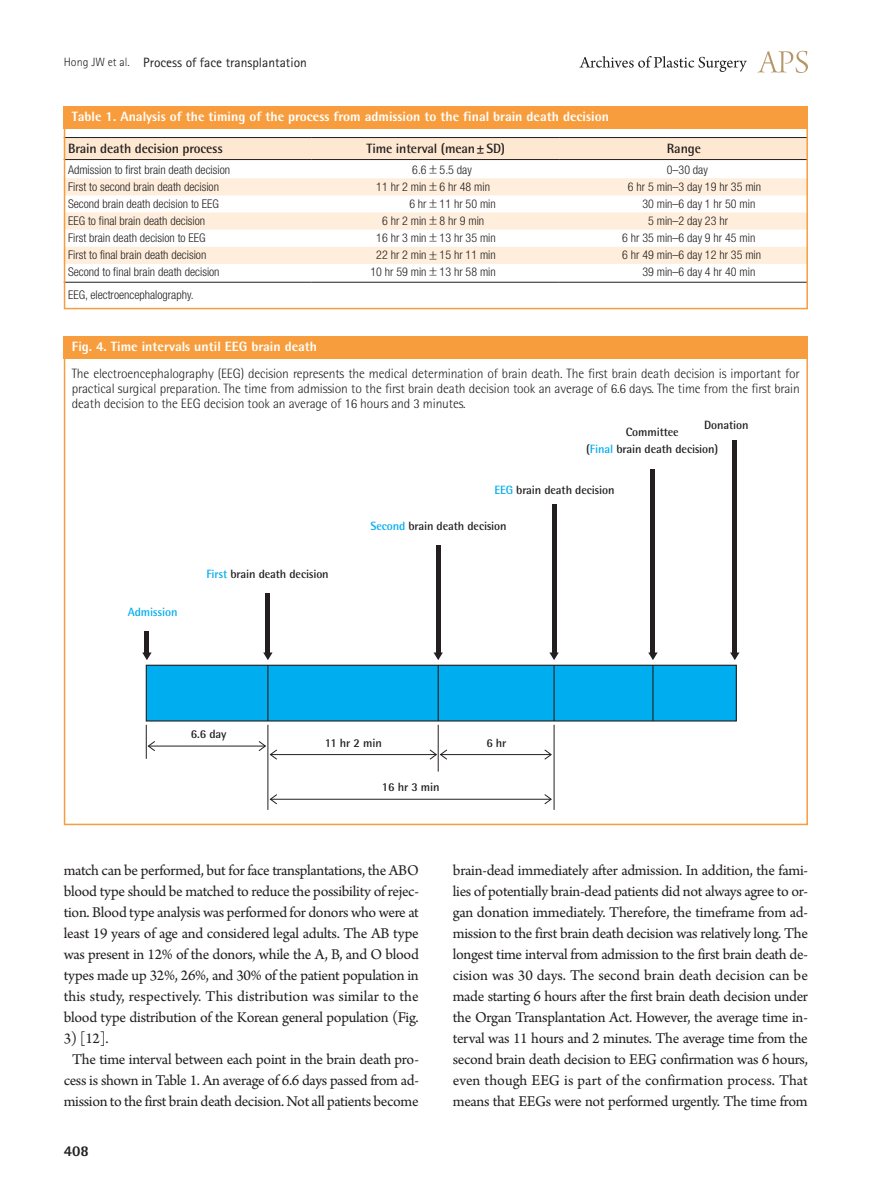
<style>
.page{position:relative;width:893px;height:1191px;background:#fff}
.page>*{position:absolute;margin:0;border:0;box-sizing:border-box;transform-origin:0 0}
.본문{font:15.75px/21px "Arno Pro";letter-spacing:-.02em;color:#231f20;text-align:center}
.본문_0{font:15.75px/21px "Arno Pro";letter-spacing:-.02em;color:#231f20;text-align:justify}
.t1{font:800 15px "Rotis Semi Sans Std";color:#231f20}
.그림설명{font:300 13.5px/15px "Rotis Semi Sans Std";letter-spacing:-.01em;color:#231f20;text-align:justify}
.표그림제목{font:800 13.5px "Rotis Semi Sans Std";color:#fff}
.표열제목{font:700 13.5px "Rotis Semi Sans Std";letter-spacing:-.01em;color:#231f20}
.t2{font:13.5px "Rotis Sans Serif Std";color:#231f20}
.표본문{font:300 condensed 12px "Helvetica Neue LT Std";color:#231f20}
.그림지문{font:700 12px "Rotis Semi Sans Std";letter-spacing:-.01em;color:#231f20}
.그림지문-2{font:700 12px "Rotis Semi Sans Std";letter-spacing:-.01em;color:#00aeef}
.s1{font-weight:300;font-size:12px}
.s2{font-family:"Dotum";font-weight:400;font-stretch:normal}
.s3{color:#00aeef}
</style>
<div class="page">
<svg style="left:757px;top:51px;width:51px;height:22px"></svg>
<svg style="left:579px;top:56px;width:168px;height:16px"></svg>
<div style="left:67px;top:138px;width:738px;height:21px;background:#fee8d1"></div>
<svg style="left:67px;top:160px;width:738px;height:122px"></svg>
<svg style="left:67px;top:178px;width:738px;height:86px;fill:#feeedb"></svg>
<hr style="left:64px;top:282px;width:248px;height:1px;background:#231f20">
<hr style="left:312px;top:282px;width:248px;height:1px;background:#231f20">
<hr style="left:560px;top:282px;width:248px;height:1px;background:#231f20">
<hr style="left:64px;top:137px;width:248px;height:1px;background:#231f20">
<hr style="left:312px;top:137px;width:248px;height:1px;background:#231f20">
<hr style="left:560px;top:137px;width:248px;height:1px;background:#231f20">
<hr style="left:64px;top:159px;width:248px;height:1px;background:#231f20">
<hr style="left:312px;top:159px;width:248px;height:1px;background:#231f20">
<hr style="left:560px;top:159px;width:248px;height:1px;background:#231f20">
<div style="left:64px;top:106px;width:744px;height:23px;background:#f89d3d"></div>
<div style="left:64px;top:106px;width:744px;height:203px;border:2px solid #f89d3d"></div>
<div style="left:146px;top:665px;width:590px;height:56px;background:#00aeef"></div>
<div style="left:146px;top:664px;width:591px;height:57px;border:1px solid #231f20"></div>
<div style="left:64px;top:336px;width:744px;height:22px;background:#f89d3d"></div>
<div style="left:64px;top:336px;width:744px;height:489px;border:2px solid #f89d3d"></div>
<hr style="left:145px;top:631px;width:4px;height:21px;background:#231f20">
<hr style="left:266px;top:593px;width:4px;height:59px;background:#231f20">
<hr style="left:436px;top:545px;width:4px;height:107px;background:#231f20">
<hr style="left:552px;top:503px;width:4px;height:149px;background:#231f20">
<hr style="left:651px;top:468px;width:4px;height:184px;background:#231f20">
<hr style="left:733px;top:440px;width:4px;height:212px;background:#231f20">
<svg style="left:142px;top:652px;width:10px;height:8px"></svg>
<svg style="left:263px;top:652px;width:10px;height:8px"></svg>
<svg style="left:433px;top:652px;width:10px;height:8px"></svg>
<svg style="left:549px;top:652px;width:10px;height:8px"></svg>
<svg style="left:648px;top:652px;width:10px;height:8px"></svg>
<svg style="left:730px;top:652px;width:9px;height:8px"></svg>
<hr style="left:267px;top:665px;width:1px;height:56px;background:#231f20">
<hr style="left:268px;top:725px;width:1px;height:85px;background:#231f20">
<hr style="left:438px;top:665px;width:1px;height:56px;background:#231f20">
<hr style="left:438px;top:725px;width:1px;height:46px;background:#231f20">
<hr style="left:553px;top:665px;width:2px;height:56px;background:#231f20">
<hr style="left:554px;top:725px;width:1px;height:85px;background:#231f20">
<hr style="left:652px;top:665px;width:1px;height:56px;background:#231f20">
<hr style="left:146px;top:725px;width:1px;height:34px;background:#231f20">
<svg style="left:148px;top:741px;width:7px;height:10px"></svg>
<hr style="left:149px;top:746px;width:116px;height:1px;background:#231f20">
<svg style="left:544px;top:749px;width:8px;height:11px"></svg>
<hr style="left:441px;top:754px;width:110px;height:1px;background:#231f20">
<svg style="left:258px;top:741px;width:19px;height:19px"></svg>
<svg style="left:429px;top:749px;width:18px;height:11px"></svg>
<hr style="left:271px;top:754px;width:165px;height:1px;background:#231f20">
<svg style="left:270px;top:794px;width:7px;height:10px"></svg>
<svg style="left:544px;top:794px;width:8px;height:10px"></svg>
<hr style="left:271px;top:799px;width:280px;height:1px;background:#231f20">
<p class="t2" style="left:64px;top:54px;width:245px"><span class="s1">Hong JW et al.</span> Process of face transplantation</p>
<p class="표그림제목" style="left:72px;top:108px;width:539px">Table 1. Analysis of the timing of the process from admission to the final brain death decision</p>
<p class="표열제목" style="left:68px;top:140px;width:156px">Brain death decision process</p>
<p class="표열제목" style="left:366px;top:140px;width:140px">Time interval (mean±SD)</p>
<p class="표열제목" style="left:667px;top:140px;width:35px">Range</p>
<p class="표본문" style="left:68px;top:163px;width:164px">Admission to first brain death decision</p>
<p class="표본문" style="left:412px;top:163px;width:61px">6.6<span class="s2">±</span>5.5 day</p>
<p class="표본문" style="left:667px;top:163px;width:43px">0–30 day</p>
<p class="표본문" style="left:68px;top:180px;width:152px">First to second brain death decision</p>
<p class="표본문" style="left:376px;top:180px;width:115px">11 hr 2 min<span class="s2">±</span>6 hr 48 min</p>
<p class="표본문" style="left:628px;top:180px;width:135px">6 hr 5 min–3 day 19 hr 35 min</p>
<p class="표본문" style="left:68px;top:197px;width:152px">Second brain death decision to EEG</p>
<p class="표본문" style="left:409px;top:197px;width:88px">6 hr<span class="s2">±</span>11 hr 50 min</p>
<p class="표본문" style="left:642px;top:197px;width:114px">30 min–6 day 1 hr 50 min</p>
<p class="표본문" style="left:68px;top:214px;width:139px">EEG to final brain death decision</p>
<p class="표본문" style="left:382px;top:214px;width:104px">6 hr 2 min<span class="s2">±</span>8 hr 9 min</p>
<p class="표본문" style="left:648px;top:214px;width:81px">5 min–2 day 23 hr</p>
<p class="표본문" style="left:68px;top:231px;width:139px">First brain death decision to EEG</p>
<p class="표본문" style="left:376px;top:231px;width:121px">16 hr 3 min<span class="s2">±</span>13 hr 35 min</p>
<p class="표본문" style="left:622px;top:231px;width:135px">6 hr 35 min–6 day 9 hr 45 min</p>
<p class="표본문" style="left:68px;top:248px;width:140px">First to final brain death decision</p>
<p class="표본문" style="left:376px;top:248px;width:121px">22 hr 2 min<span class="s2">±</span>15 hr 11 min</p>
<p class="표본문" style="left:622px;top:248px;width:140px">6 hr 49 min–6 day 12 hr 35 min</p>
<p class="표본문" style="left:68px;top:265px;width:153px">Second to final brain death decision</p>
<p class="표본문" style="left:371px;top:265px;width:127px">10 hr 59 min<span class="s2">±</span>13 hr 58 min</p>
<p class="표본문" style="left:642px;top:265px;width:114px">39 min–6 day 4 hr 40 min</p>
<p class="표본문" style="left:68px;top:288px;width:127px">EEG, electroencephalography.</p>
<p class="표그림제목" style="left:72px;top:337px;width:247px">Fig. 4. Time intervals until EEG brain death</p>
<p class="그림설명" style="left:72px;top:366px;width:729px">The electroencephalography (EEG) decision represents the medical determination of brain death. The first brain death decision is important for practical surgical preparation. The time from admission to the first brain death decision took an average of 6.6 days. The time from the first brain death decision to the EEG decision took an average of 16 hours and 3 minutes.</p>
<p class="그림지문" style="left:626px;top:425px;width:55px">Committee</p>
<p class="그림지문" style="left:704px;top:417px;width:46px">Donation</p>
<p class="그림지문" style="left:586px;top:442px;width:133px">(<span class="s3">Final</span> brain death decision)</p>
<p class="그림지문" style="left:494px;top:482px;width:121px"><span class="s3">EEG</span> brain death decision</p>
<p class="그림지문-2" style="left:128px;top:604px;width:51px">Admission</p>
<p class="그림지문" style="left:206px;top:567px;width:124px"><span class="s3">First</span> brain death decision</p>
<p class="그림지문" style="left:370px;top:519px;width:138px"><span class="s3">Second</span> brain death decision</p>
<p class="그림지문" style="left:191px;top:726px;width:37px">6.6 day</p>
<p class="그림지문" style="left:325px;top:735px;width:58px">11 hr 2 min</p>
<p class="그림지문" style="left:486px;top:735px;width:22px">6 hr</p>
<p class="그림지문" style="left:382px;top:779px;width:59px">16 hr 3 min</p>
<p class="본문_0" style="left:64px;top:861px;width:357px">match can be performed, but for face transplantations, the ABO blood type should be matched to reduce the possibility of rejec&shy;tion. Blood type analysis was performed for donors who were at least 19 years of age and considered legal adults. The AB type was present in 12% of the donors, while the A, B, and O blood types made up 32%, 26%, and 30% of the patient population in this study, respectively. This distribution was similar to the blood type distribution of the Korean general population (Fig.</p>
<p class="본문_0" style="left:64px;top:1029px;width:47px">3) [12].</p>
<p class="본문" style="left:64px;top:1050px;width:357px">The time interval between each point in the brain death pro&shy;cess is shown in Table 1. An average of 6.6 days passed from ad&shy;mission to the first brain death decision. Not all patients become</p>
<p class="t1" style="left:64px;top:1141px;width:27px">408</p>
<p class="본문" style="left:453px;top:861px;width:357px;text-align:justify">brain-dead immediately after admission. In addition, the fami&shy;lies of potentially brain-dead patients did not always agree to or&shy;gan donation immediately. Therefore, the timeframe from ad&shy;mission to the first brain death decision was relatively long. The longest time interval from admission to the first brain death de&shy;cision was 30 days. The second brain death decision can be made starting 6 hours after the first brain death decision under the Organ Transplantation Act. However, the average time in&shy;terval was 11 hours and 2 minutes. The average time from the second brain death decision to EEG confirmation was 6 hours, even though EEG is part of the confirmation process. That means that EEGs were not performed urgently. The time from</p>
</div>
